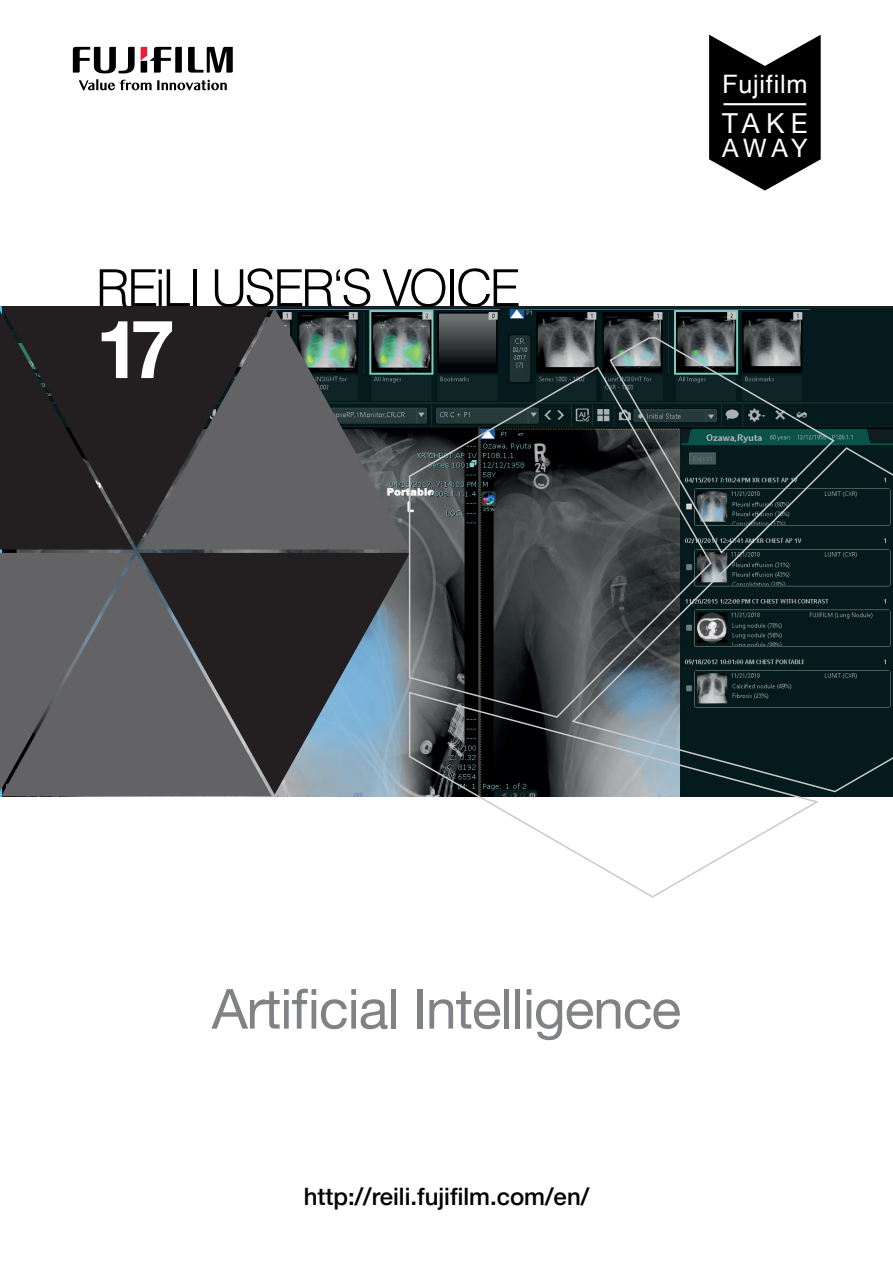
<style>
.page{position:relative;width:893px;height:1263px;background:#fff}
.page>*{position:absolute;margin:0;border:0;box-sizing:border-box;transform-origin:0 0}
.t1{font:700 81px "Helvetica Neue";color:#fff}
.t2{font:55.35px "Helvetica Neue";letter-spacing:-.02em;color:#808285}
.t3{font:300 51px "Helvetica";letter-spacing:-.065em;color:#000}
.t4{font:27.45px "Helvetica Neue";color:#fff}
.t5{font:25.35px "Helvetica";letter-spacing:.025em;color:#fff}
.t6{font:25.35px "Helvetica Neue";color:#fff}
.t7{font:500 24px "Helvetica Neue";color:#000}
</style>
<div class="page">
<img style="left:0;top:306px;width:893px;height:490px">
<div style="left:1px;top:555px;width:271px;height:241px;background:#636366"></div>
<div style="left:0;top:311px;width:134px;height:480px;background:#636366"></div>
<div style="left:1px;top:306px;width:271px;height:242px;background:#231f20"></div>
<svg style="left:139px;top:553px;width:269px;height:241px;background:#4c5259"></svg>
<svg style="left:139px;top:308px;width:271px;height:241px;background:#4a4d4e"></svg>
<svg style="left:608px;top:336px;width:228px;height:110px;background:#314647"></svg>
<svg style="left:408px;top:366px;width:305px;height:325px;background:#2d3536"></svg>
<svg style="left:570px;top:446px;width:323px;height:347px;background:#213032"></svg>
<svg style="left:408px;top:691px;width:413px;height:207px"></svg>
<svg style="left:709px;top:35px;width:112px;height:156px"></svg>
<div style="left:722px;top:74px;width:85px;height:86px;background:#000"></div>
<hr style="left:723px;top:103px;width:83px;height:2px;background:#fff">
<svg style="left:73px;top:47px;width:160px;height:43px"></svg>
<h3 class="t3" style="left:96px;top:244px;width:426px">REiLI USER‘S VOICE</h3>
<h1 class="t1" style="left:96px;top:286px;width:81px">17</h1>
<p class="t5" style="left:722px;top:65px;width:87px">Fujifilm</p>
<p class="t4" style="left:722px;top:104px;width:87px">TAKE</p>
<p class="t6" style="left:722px;top:129px;width:87px">AWAY</p>
<h2 class="t2" style="left:212px;top:969px;width:471px">Artificial Intelligence</h2>
<p class="t7" style="left:304px;top:1177px;width:287px">http://reili.fujifilm.com/en/</p>
</div>
